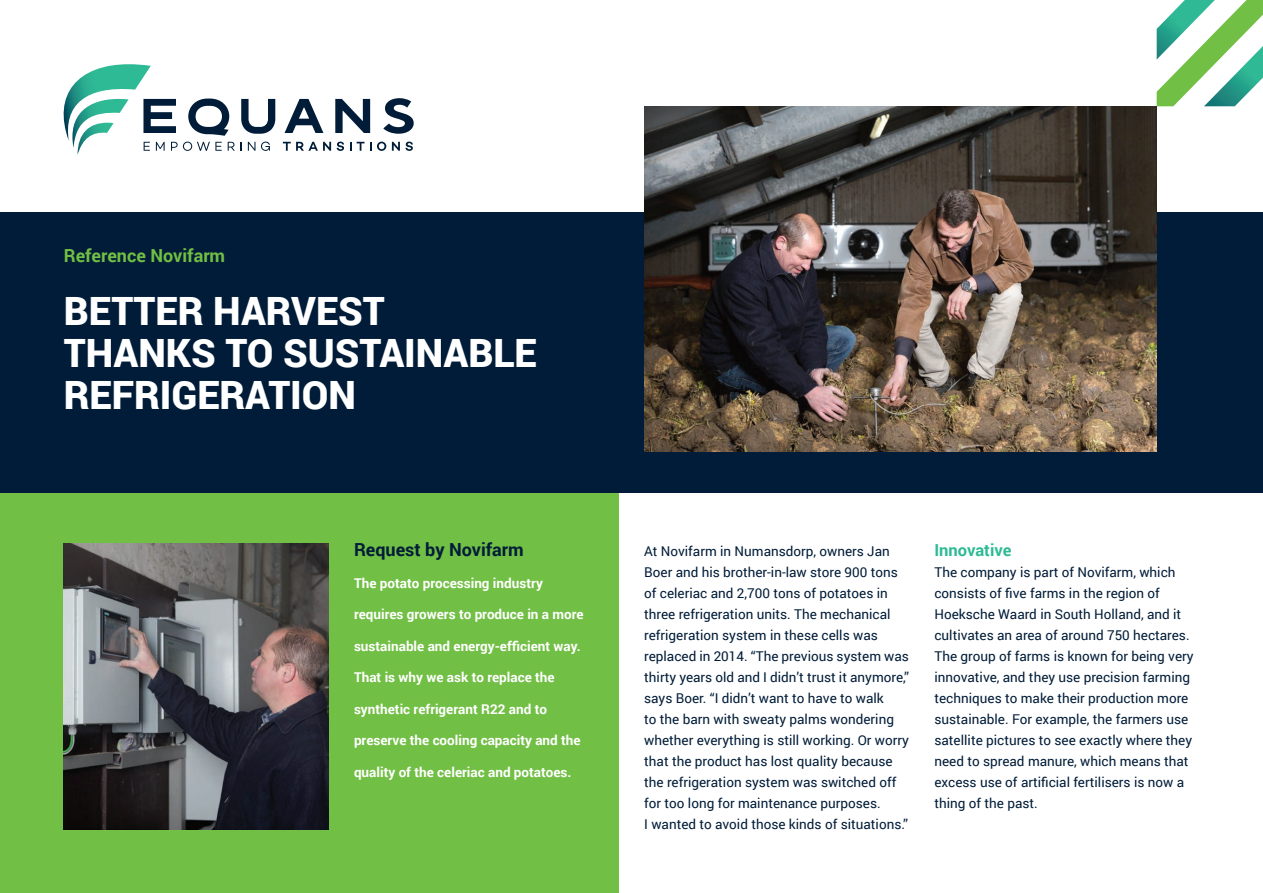
<style>
.page{position:relative;width:1263px;height:893px;background:#fff}
.page>*{position:absolute;margin:0;border:0;box-sizing:border-box;transform-origin:0 0}
.t1{font:900 39px/42px "Roboto";color:#fff}
.t2{font:700 18px "Roboto";color:#71bf44}
.t3{font:700 18px "Roboto";color:#001c38}
.t4{font:700 16.5px "Roboto";color:#2dba95}
.t5{font:13.5px/21px "Roboto";color:#001c38}
.t6{font:700 13.5px "Roboto";color:#fff}
</style>
<div class="page">
<div style="left:0;top:213px;width:1263px;height:280px;background:#001c38"></div>
<svg style="left:1157px;top:0;width:106px;height:106px"></svg>
<svg style="left:283px;top:142px;width:48px;height:9px"></svg>
<svg style="left:337px;top:142px;width:7px;height:9px"></svg>
<svg style="left:357px;top:142px;width:7px;height:9px"></svg>
<svg style="left:377px;top:142px;width:9px;height:9px"></svg>
<svg style="left:392px;top:142px;width:21px;height:9px"></svg>
<svg style="left:285px;top:99px;width:38px;height:34px"></svg>
<svg style="left:335px;top:99px;width:35px;height:34px"></svg>
<svg style="left:383px;top:98px;width:31px;height:36px"></svg>
<svg style="left:63px;top:64px;width:212px;height:91px"></svg>
<img style="left:644px;top:106px;width:513px;height:345px">
<div style="left:0;top:493px;width:619px;height:400px;background:#71bf44"></div>
<img style="left:64px;top:543px;width:264px;height:286px">
<h2 class="t2" style="left:64px;top:243px;width:163px">Reference Novifarm</h2>
<h1 class="t1" style="left:64px;top:289px;width:474px">BETTER HARVEST<br>THANKS TO SUSTAINABLE<br>REFRIGERATION</h1>
<h2 class="t3" style="left:354px;top:537px;width:171px">Request by Novifarm</h2>
<p class="t6" style="left:354px;top:573px;width:190px">The potato processing industry</p>
<p class="t6" style="left:354px;top:605px;width:231px">requires growers to produce in a more</p>
<p class="t6" style="left:354px;top:636px;width:228px">sustainable and energy-efficient way.</p>
<p class="t6" style="left:354px;top:668px;width:202px">That is why we ask to replace the</p>
<p class="t6" style="left:354px;top:699px;width:194px">synthetic refrigerant R22 and to</p>
<p class="t6" style="left:354px;top:731px;width:228px">preserve the cooling capacity and the</p>
<p class="t6" style="left:354px;top:762px;width:219px">quality of the celeriac and potatoes.</p>
<p class="t5" style="left:644px;top:540px;width:266px">At Novifarm in Numansdorp, owners Jan Boer and his brother-in-law store 900 tons of celeriac and 2,700 tons of potatoes in three refrigeration units. The mechanical refrigeration system in these cells was replaced in 2014. “The previous system was thirty years old and I didn’t trust it anymore,” says Boer. “I didn’t want to have to walk<br>to the barn with sweaty palms wondering whether everything is still working. Or worry that the product has lost quality because the refrigeration system was switched off for too long for maintenance purposes.<br>I wanted to avoid those kinds of situations.”</p>
<p class="t4" style="left:934px;top:539px;width:79px">Innovative</p>
<p class="t5" style="left:934px;top:561px;width:261px">The company is part of Novifarm, which consists of five farms in the region of Hoeksche Waard in South Holland, and it cultivates an area of around 750 hectares.<br>The group of farms is known for being very innovative, and they use precision farming techniques to make their production more sustainable. For example, the farmers use satellite pictures to see exactly where they need to spread manure, which means that excess use of artificial fertilisers is now a thing of the past.</p>
</div>
